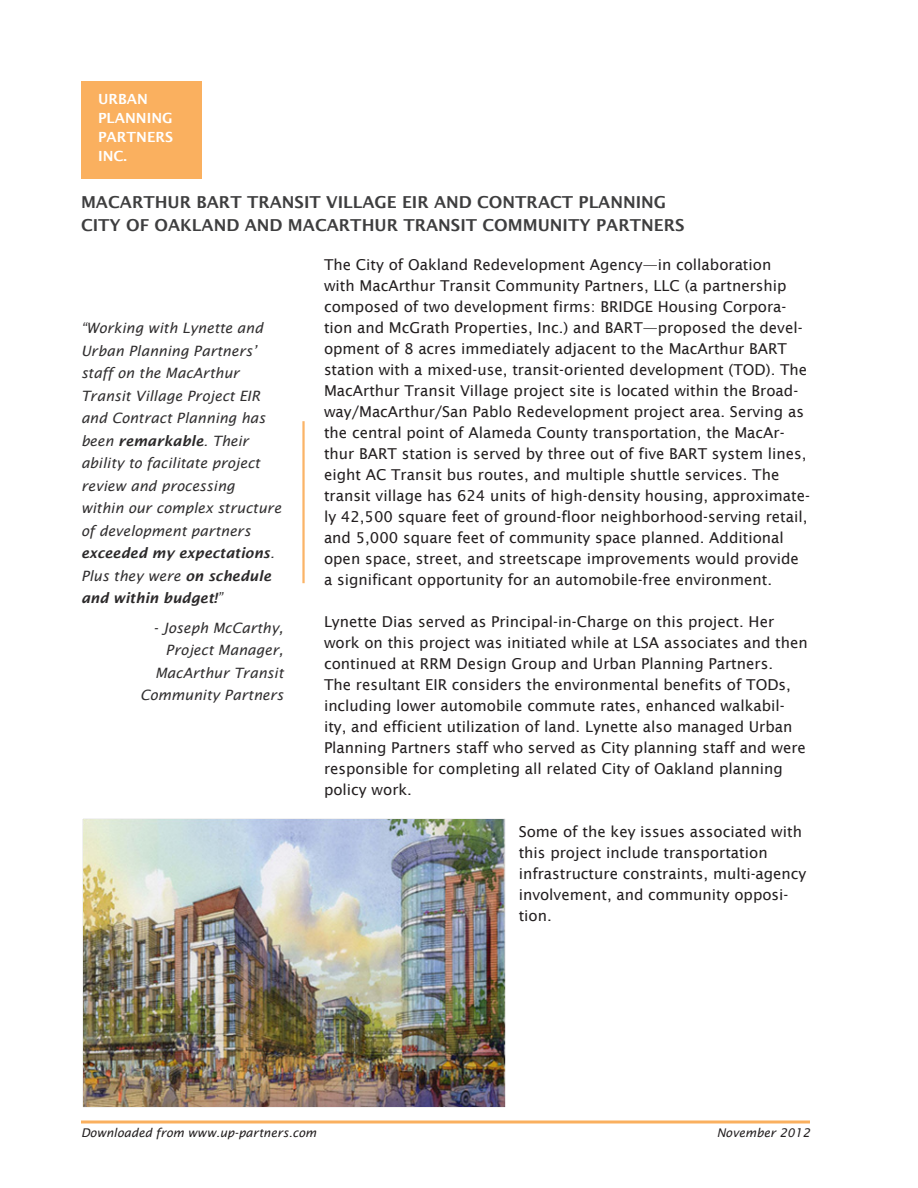
<style>
.page{position:relative;width:918px;height:1188px;background:#fff}
.page>*{position:absolute;margin:0;border:0;box-sizing:border-box;transform-origin:0 0}
.project_heading{font:600 16.5px "Lucida Sans";color:#3e3e3f}
.body_text{font:15px/21px "Lucida Sans";color:#231f20}
.t1{font:italic 14.25px/22.5px "Lucida Sans";color:#312f30}
.t2{font:600 14.1px/19.2px "Lucida Sans";color:#fff;text-align:justify}
.t3{font:italic 12px "Lucida Sans";color:#231f20}
.s1{font-weight:600;color:#2b292a}
.s2{color:#2b292a}
.s3{font-weight:600}
</style>
<div class="page">
<svg style="left:81px;top:1120px;width:729px;height:4px;background:#fbc386"></svg>
<div style="left:81px;top:81px;width:120px;height:98px;background:#fab05f"></div>
<img style="left:82px;top:819px;width:423px;height:288px">
<hr style="left:302px;top:421px;width:3px;height:162px;background:#fbb467">
<p class="t2" style="left:98px;top:89px;width:51px">URBAN</p>
<p class="t2" style="left:98px;top:108px;width:77px">PLANNING PARTNERS INC.</p>
<p class="project_heading" style="left:81px;top:193px;width:587px">MACARTHUR BART TRANSIT VILLAGE EIR AND CONTRACT PLANNING</p>
<p class="project_heading" style="left:81px;top:216px;width:605px">CITY OF OAKLAND AND MACARTHUR TRANSIT COMMUNITY PARTNERS</p>
<p class="t1" style="left:81px;top:317px;width:202px">“Working with Lynette and<br>Urban Planning Partners’ staff on the MacArthur<br>Transit Village Project EIR and Contract Planning has been <span class="s1">remarkable</span>. Their ability to facilitate project review and processing<br>within our complex structure of development partners <span class="s1">exceeded my expectations</span><span class="s2">.<br></span>Plus they were <span class="s1">on schedule and within budget</span><span class="s3">!</span>”</p>
<p class="t1" style="left:153px;top:616px;width:132px">- Joseph McCarthy,</p>
<p class="t1" style="left:166px;top:639px;width:119px">Project Manager,</p>
<p class="t1" style="left:155px;top:661px;width:130px">MacArthur Transit</p>
<p class="t1" style="left:140px;top:684px;width:145px">Community Partners</p>
<p class="body_text" style="left:324px;top:254px;width:487px">The City of Oakland Redevelopment Agency—in collaboration<br>with MacArthur Transit Community Partners, LLC (a partnership composed of two development firms: BRIDGE Housing Corpora&shy;tion and McGrath Properties, Inc.) and BART—proposed the devel&shy;opment of 8 acres immediately adjacent to the MacArthur BART station with a mixed-use, transit-oriented development (TOD). The MacArthur Transit Village project site is located within the Broad&shy;way/MacArthur/San Pablo Redevelopment project area. Serving as the central point of Alameda County transportation, the MacAr&shy;thur BART station is served by three out of five BART system lines, eight AC Transit bus routes, and multiple shuttle services. The transit village has 624 units of high-density housing, approximate&shy;ly 42,500 square feet of ground-floor neighborhood-serving retail, and 5,000 square feet of community space planned. Additional open space, street, and streetscape improvements would provide a significant opportunity for an automobile-free environment.</p>
<p class="body_text" style="left:324px;top:611px;width:485px">Lynette Dias served as Principal-in-Charge on this project. Her work on this project was initiated while at LSA associates and then continued at RRM Design Group and Urban Planning Partners.<br>The resultant EIR considers the environmental benefits of TODs, including lower automobile commute rates, enhanced walkabil&shy;ity, and efficient utilization of land. Lynette also managed Urban Planning Partners staff who served as City planning staff and were responsible for completing all related City of Oakland planning policy work.</p>
<p class="body_text" style="left:519px;top:821px;width:289px">Some of the key issues associated with this project include transportation infrastructure constraints, multi-agency involvement, and community opposi&shy;tion.</p>
<p class="t3" style="left:81px;top:1126px;width:237px">Downloaded from www.up-partners.com</p>
<p class="t3" style="left:717px;top:1126px;width:95px">November 2012</p>
</div>
